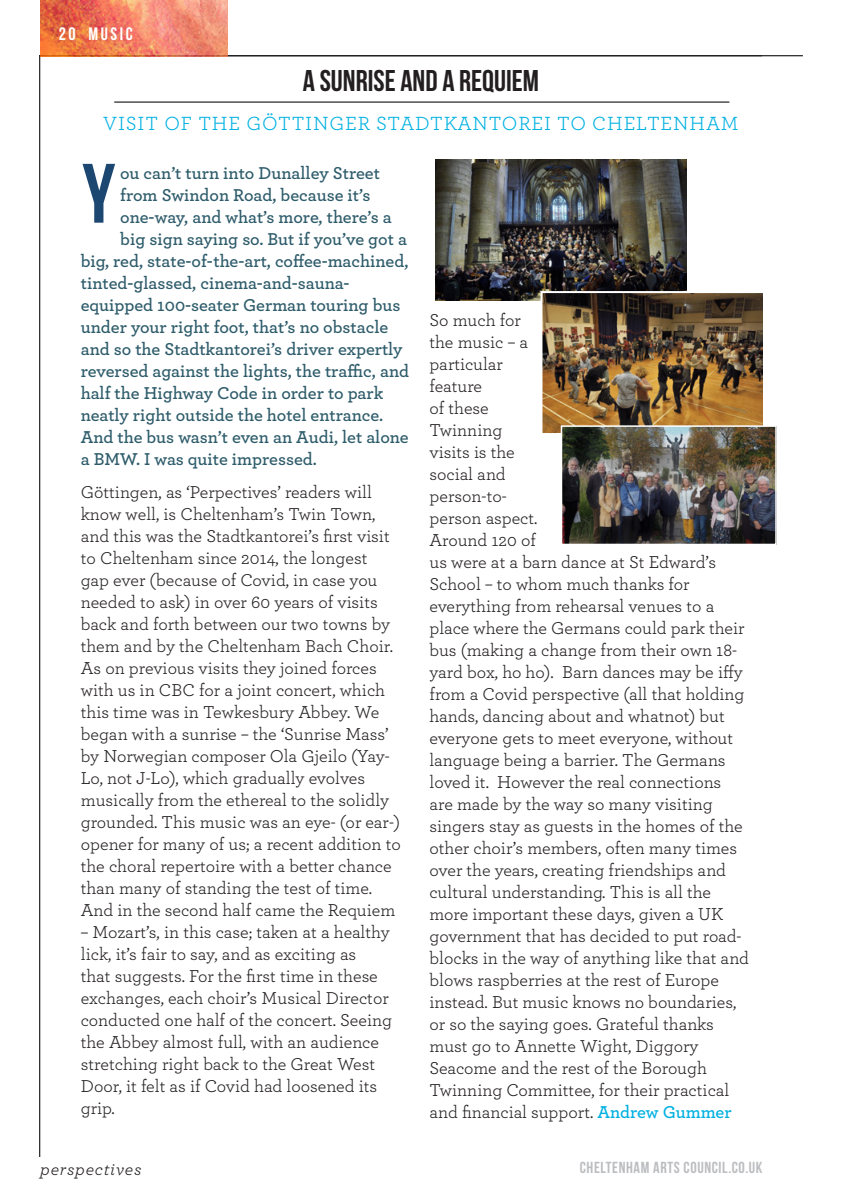
<style>
.page{position:relative;width:842px;height:1191px;background:#fff}
.page>*{position:absolute;margin:0;border:0;box-sizing:border-box;transform-origin:0 0}
.t1{font:84px "Bebas Neue";color:#1c4771}
.t2{font:30px "Bebas Neue";color:#231f20}
.t3{font:20px "Archer";letter-spacing:.04em;color:#00b1e1}
.t4{font:18px/22px "Archer";color:#231f20}
.t5{font:600 18px "Archer";color:#2e5c6b}
.t6{font:italic 18px "Archer";letter-spacing:.04em;color:#231f20}
.t7{font:18px "Bebas Neue";letter-spacing:.14em;color:#fff}
.t8{font:16px "Bebas Neue";letter-spacing:.04em;color:#bcbdc0}
.s1{font-weight:600;color:#00b1e1}
</style>
<div class="page">
<hr style="left:39px;top:55px;width:1px;height:1102px;background:#231f20">
<hr style="left:80px;top:55px;width:723px;height:1px;background:#231f20">
<hr style="left:114px;top:101px;width:615px;height:2px;background:#231f20">
<img style="left:435px;top:160px;width:251px;height:140px">
<img style="left:543px;top:294px;width:220px;height:138px">
<div style="left:540px;top:291px;width:255px;height:144px;border:2px solid #fff"></div>
<img style="left:564px;top:428px;width:210px;height:114px">
<div style="left:561px;top:425px;width:216px;height:120px;border:2px solid #fff"></div>
<img style="left:40px;top:0;width:187px;height:56px">
<p class="t7" style="left:59px;top:23px;width:75px">20 MUSIC</p>
<h2 class="t2" style="left:303px;top:64px;width:238px">A SUNRISE AND A REQUIEM</h2>
<p class="t3" style="left:103px;top:109px;width:637px">VISIT OF THE GÖTTINGER STADTKANTOREI TO CHELTENHAM</p>
<h1 class="t1" style="left:82px;top:147px;width:35px">Y</h1>
<p class="t5" style="left:120px;top:159px;width:261px">ou can’t turn into Dunalley Street</p>
<p class="t5" style="left:120px;top:181px;width:252px">from Swindon Road, because it’s</p>
<p class="t5" style="left:120px;top:203px;width:273px">one-way, and what’s more, there’s a</p>
<p class="t5" style="left:120px;top:225px;width:288px">big sign saying so. But if you’ve got a</p>
<p class="t5" style="left:81px;top:247px;width:329px">big, red, state-of-the-art, coffee-machined,</p>
<p class="t5" style="left:81px;top:269px;width:270px">tinted-glassed, cinema-and-sauna-</p>
<p class="t5" style="left:81px;top:291px;width:321px">equipped 100-seater German touring bus</p>
<p class="t5" style="left:81px;top:313px;width:309px">under your right foot, that’s no obstacle</p>
<p class="t5" style="left:81px;top:335px;width:323px">and so the Stadtkantorei’s driver expertly</p>
<p class="t5" style="left:81px;top:357px;width:330px">reversed against the lights, the traffic, and</p>
<p class="t5" style="left:81px;top:379px;width:304px">half the Highway Code in order to park</p>
<p class="t5" style="left:81px;top:401px;width:304px">neatly right outside the hotel entrance.</p>
<p class="t5" style="left:81px;top:423px;width:329px">And the bus wasn’t even an Audi, let alone</p>
<p class="t5" style="left:81px;top:445px;width:238px">a BMW. I was quite impressed.</p>
<p class="t4" style="left:81px;top:480px;width:322px">Göttingen, as ‘Perpectives’ readers will know well, is Cheltenham’s Twin Town, and this was the Stadtkantorei’s first visit to Cheltenham since 2014, the longest<br>gap ever (because of Covid, in case you needed to ask) in over 60 years of visits back and forth between our two towns by them and by the Cheltenham Bach Choir.<br>As on previous visits they joined forces with us in CBC for a joint concert, which this time was in Tewkesbury Abbey. We began with a sunrise – the ‘Sunrise Mass’ by Norwegian composer Ola Gjeilo (Yay-Lo, not J-Lo), which gradually evolves musically from the ethereal to the solidly grounded. This music was an eye- (or ear-) opener for many of us; a recent addition to the choral repertoire with a better chance than many of standing the test of time.<br>And in the second half came the Requiem</p>
<p class="t4" style="left:81px;top:920px;width:313px">– Mozart’s, in this case; taken at a healthy lick, it’s fair to say, and as exciting as<br>that suggests. For the first time in these exchanges, each choir’s Musical Director conducted one half of the concert. Seeing the Abbey almost full, with an audience stretching right back to the Great West Door, it felt as if Covid had loosened its grip.</p>
<p class="t4" style="left:429px;top:308px;width:321px">So much for<br>the music – a<br>particular<br>feature<br>of these<br>Twinning<br>visits is the<br>social and<br>person-to-<br>person aspect.<br>Around 120 of<br>us were at a barn dance at St Edward’s<br>School – to whom much thanks for everything from rehearsal venues to a place where the Germans could park their bus (making a change from their own 18- yard box, ho ho). Barn dances may be iffy from a Covid perspective (all that holding hands, dancing about and whatnot) but everyone gets to meet everyone, without language being a barrier. The Germans loved it. However the real connections are made by the way so many visiting singers stay as guests in the homes of the other choir’s members, often many times over the years, creating friendships and cultural understanding. This is all the more important these days, given a UK government that has decided to put road&shy;blocks in the way of anything like that and blows raspberries at the rest of Europe instead. But music knows no boundaries, or so the saying goes. Grateful thanks must go to Annette Wight, Diggory<br>Seacome and the rest of the Borough<br>Twinning Committee, for their practical and financial support. <span class="s1">Andrew Gummer</span></p>
<p class="t6" style="left:40px;top:1156px;width:103px">perspectives</p>
<p class="t8" style="left:580px;top:1158px;width:184px">CHELTENHAM ARTS COUNCIL.CO.UK</p>
</div>
